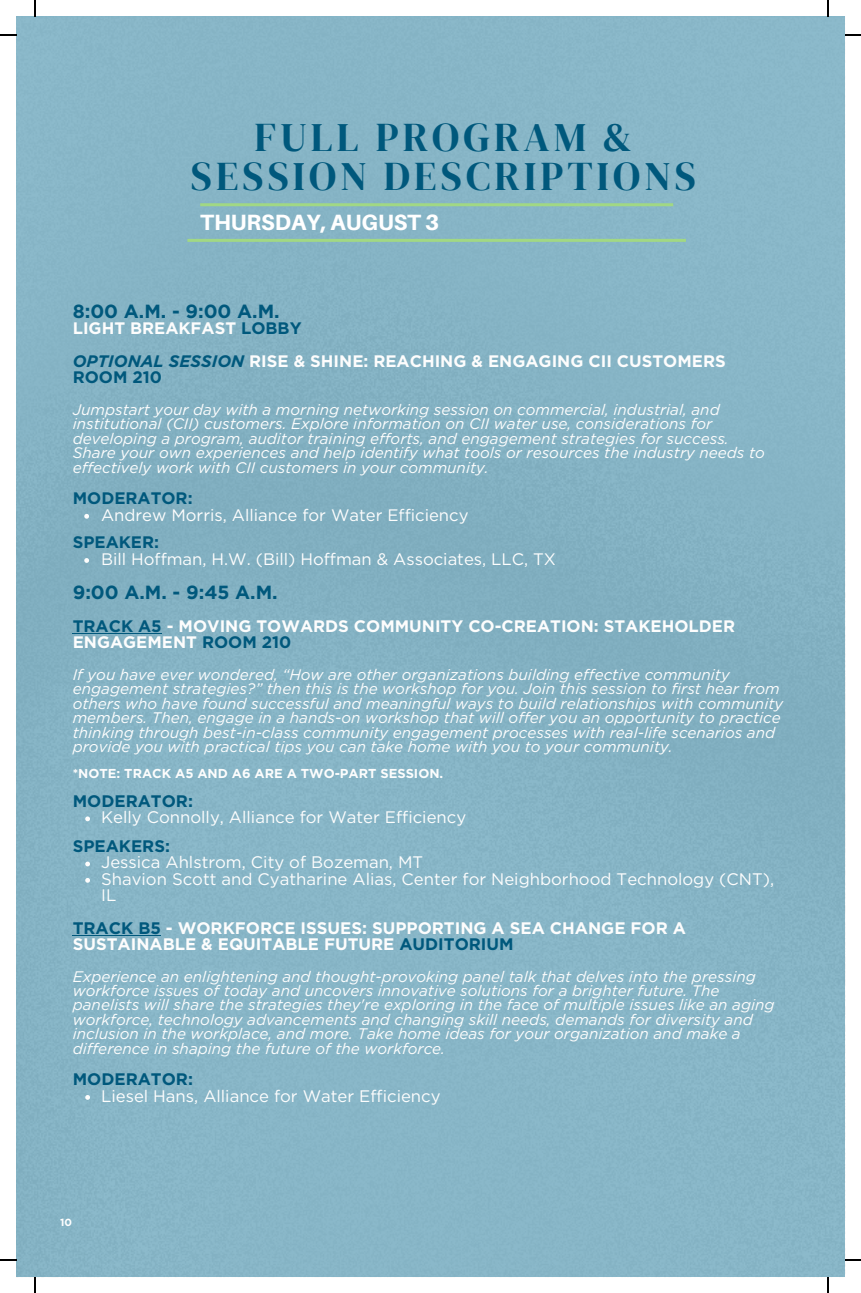
<style>
.page{position:relative;width:861px;height:1293px;background:#fff}
.page>*{position:absolute;margin:0;border:0;box-sizing:border-box;transform-origin:0 0}
.t1{font:40.4px "DM Serif Display";letter-spacing:.1em;color:#00587c}
.t2{font:800 22.2px "Aileron";color:#fff}
.t3{font:700 19px "Gotham";color:#00587c}
.t4{font:16.6px/16.4px "Gotham";color:#fdfdfd}
.t5{font:700 16.6px/16.4px "Gotham";color:#fdfdfd}
.t6{font:700 16.6px "Gotham";color:#00587c}
.t7{font:italic 15.2px/14.4px "Gotham";color:#fdfdfd}
.t8{font:700 13px "Gotham";color:#fdfdfd}
.t9{font:700 10.4px "Gotham";color:#fff}
.s1{color:#00587c}
.s2{font-style:italic;color:#00587c}
</style>
<div class="page">
<div style="left:16px;top:16px;width:828px;height:1260px;background:#86b4c6"></div>
<svg style="left:84px;top:514px;width:5px;height:4px"></svg>
<svg style="left:84px;top:558px;width:5px;height:4px"></svg>
<svg style="left:85px;top:816px;width:5px;height:5px"></svg>
<svg style="left:85px;top:861px;width:5px;height:5px"></svg>
<svg style="left:85px;top:877px;width:5px;height:5px"></svg>
<svg style="left:85px;top:1094px;width:5px;height:5px"></svg>
<hr style="left:73px;top:633px;width:89px;height:1px;background:#00587c">
<hr style="left:73px;top:934px;width:88px;height:1px;background:#00587c">
<hr style="left:200px;top:203px;width:472px;height:3px;background:#a1d884">
<hr style="left:187px;top:239px;width:498px;height:3px;background:#a1d884">
<svg style="left:34px;top:0;width:2px;height:17px"></svg>
<svg style="left:0;top:35px;width:16px;height:1px"></svg>
<svg style="left:826px;top:0;width:2px;height:17px"></svg>
<svg style="left:844px;top:35px;width:16px;height:1px"></svg>
<svg style="left:34px;top:1277px;width:2px;height:15px"></svg>
<svg style="left:0;top:1259px;width:16px;height:1px"></svg>
<svg style="left:827px;top:1277px;width:1px;height:15px"></svg>
<svg style="left:844px;top:1259px;width:16px;height:1px"></svg>
<p class="t1" style="left:254px;top:109px;width:379px">FULL PROGRAM &amp;</p>
<p class="t1" style="left:191px;top:148px;width:506px">SESSION DESCRIPTIONS</p>
<p class="t2" style="left:200px;top:209px;width:241px">THURSDAY, AUGUST 3</p>
<p class="t3" style="left:73px;top:299px;width:208px">8:00 A.M. - 9:00 A.M.</p>
<p class="t5" style="left:73px;top:320px;width:230px">LIGHT BREAKFAST <span class="s1">LOBBY</span></p>
<p class="t5" style="left:73px;top:352px;width:654px"><span class="s2">OPTIONAL SESSION</span> RISE &amp; SHINE: REACHING &amp; ENGAGING CII CUSTOMERS</p>
<p class="t6" style="left:73px;top:367px;width:91px">ROOM 210</p>
<p class="t7" style="left:73px;top:402px;width:657px">Jumpstart your day with a morning networking session on commercial, industrial, and institutional (CII) customers. Explore information on CII water use, considerations for developing a program, auditor training efforts, and engagement strategies for success.</p>
<p class="t7" style="left:73px;top:445px;width:693px">Share your own experiences and help identify what tools or resources the industry needs to effectively work with CII customers in your community.</p>
<p class="t6" style="left:73px;top:488px;width:121px">MODERATOR:</p>
<p class="t6" style="left:73px;top:532px;width:88px">SPEAKER:</p>
<p class="t3" style="left:73px;top:581px;width:206px">9:00 A.M. - 9:45 A.M.</p>
<p class="t5" style="left:73px;top:617px;width:663px"><span class="s1">TRACK A5</span> - MOVING TOWARDS COMMUNITY CO-CREATION: STAKEHOLDER<br>ENGAGEMENT <span class="s1">ROOM 210</span></p>
<p class="t7" style="left:73px;top:667px;width:711px">If you have ever wondered, “How are other organizations building effective community engagement strategies?” then this is the workshop for you. Join this session to first hear from others who have found successful and meaningful ways to build relationships with community members. Then, engage in a hands-on workshop that will offer you an opportunity to practice thinking through best-in-class community engagement processes with real-life scenarios and provide you with practical tips you can take home with you to your community.</p>
<p class="t8" style="left:73px;top:765px;width:372px">*NOTE: TRACK A5 AND A6 ARE A TWO-PART SESSION.</p>
<p class="t6" style="left:73px;top:790px;width:122px">MODERATOR:</p>
<p class="t6" style="left:73px;top:835px;width:99px">SPEAKERS:</p>
<p class="t4" style="left:101px;top:506px;width:369px">Andrew Morris, Alliance for Water Efficiency</p>
<p class="t4" style="left:101px;top:550px;width:456px">Bill Hoffman, H.W. (Bill) Hoffman &amp; Associates, LLC, TX</p>
<p class="t4" style="left:101px;top:808px;width:366px">Kelly Connolly, Alliance for Water Efficiency</p>
<p class="t4" style="left:101px;top:854px;width:323px">Jessica Ahlstrom, City of Bozeman, MT</p>
<p class="t4" style="left:101px;top:870px;width:674px">Shavion Scott and Cyatharine Alias, Center for Neighborhood Technology (CNT),<br>IL</p>
<p class="t5" style="left:73px;top:919px;width:614px"><span class="s1">TRACK B5</span> - WORKFORCE ISSUES: SUPPORTING A SEA CHANGE FOR A<br>SUSTAINABLE &amp; EQUITABLE FUTURE <span class="s1">AUDITORIUM</span></p>
<p class="t7" style="left:73px;top:968px;width:703px">Experience an enlightening and thought-provoking panel talk that delves into the pressing workforce issues of today and uncovers innovative solutions for a brighter future. The panelists will share the strategies they're exploring in the face of multiple issues like an aging workforce, technology advancements and changing skill needs, demands for diversity and inclusion in the workplace, and more. Take home ideas for your organization and make a difference in shaping the future of the workforce.</p>
<p class="t6" style="left:73px;top:1069px;width:122px">MODERATOR:</p>
<p class="t4" style="left:101px;top:1087px;width:341px">Liesel Hans, Alliance for Water Efficiency</p>
<p class="t9" style="left:60px;top:1215px;width:13px">10</p>
</div>
